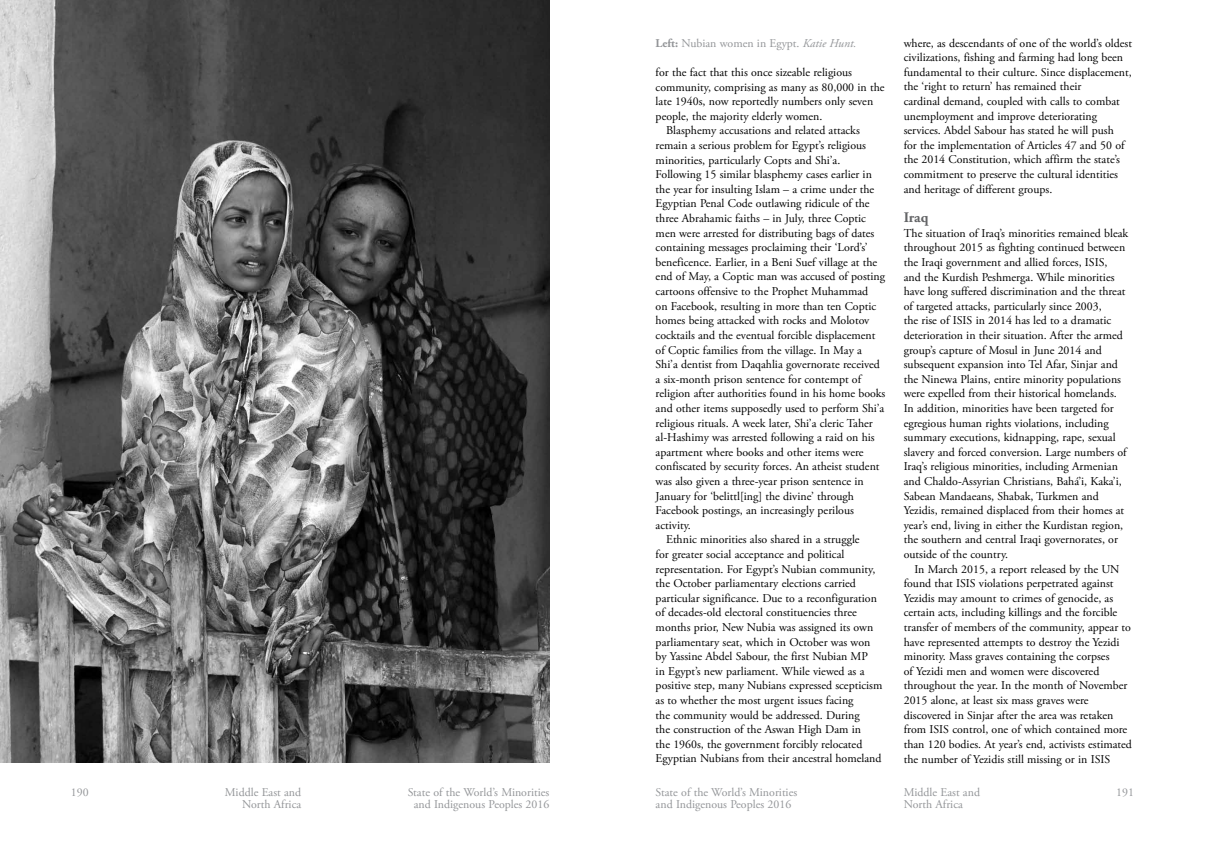
<style>
.page{position:relative;width:1205px;height:851px;background:#fff}
.page>*{position:absolute;margin:0;border:0;box-sizing:border-box;transform-origin:0 0}
.t1{font:700 14.62px "Adobe Garamond Pro";color:#636466}
.t2{font:11.88px/14.6px "Adobe Garamond Pro";color:#000}
.t3{font:11.88px/12.5px "Adobe Garamond Pro";color:#939598}
.s1{font-weight:700}
.s2{font-style:italic}
</style>
<div class="page">
<img style="left:0;top:0;width:549px;height:762px">
<p class="t3" style="left:71px;top:786px;width:19px">190</p>
<p class="t3" style="left:656px;top:37px;width:202px"><span class="s1">Left:</span> Nubian women in Egypt. <span class="s2">Katie Hunt.</span></p>
<p class="t2" style="left:656px;top:65px;width:198px">for the fact that this once sizeable religious</p>
<p class="t2" style="left:656px;top:80px;width:230px">community, comprising as many as 80,000 in the</p>
<p class="t2" style="left:656px;top:95px;width:219px">late 1940s, now reportedly numbers only seven</p>
<p class="t2" style="left:656px;top:109px;width:168px">people, the majority elderly women.</p>
<p class="t2" style="left:666px;top:124px;width:195px">Blasphemy accusations and related attacks</p>
<p class="t2" style="left:656px;top:138px;width:212px">remain a serious problem for Egypt’s religious</p>
<p class="t2" style="left:656px;top:153px;width:186px">minorities, particularly Copts and Shi’a.</p>
<p class="t2" style="left:656px;top:167px;width:218px">Following 15 similar blasphemy cases earlier in</p>
<p class="t2" style="left:656px;top:182px;width:220px">the year for insulting Islam – a crime under the</p>
<p class="t2" style="left:656px;top:197px;width:215px">Egyptian Penal Code outlawing ridicule of the</p>
<p class="t2" style="left:656px;top:211px;width:212px">three Abrahamic faiths – in July, three Coptic</p>
<p class="t2" style="left:656px;top:226px;width:220px">men were arrested for distributing bags of dates</p>
<p class="t2" style="left:656px;top:240px;width:213px">containing messages proclaiming their ‘Lord’s’</p>
<p class="t2" style="left:656px;top:255px;width:223px">beneficence. Earlier, in a Beni Suef village at the</p>
<p class="t2" style="left:656px;top:270px;width:231px">end of May, a Coptic man was accused of posting</p>
<p class="t2" style="left:656px;top:284px;width:214px">cartoons offensive to the Prophet Muhammad</p>
<p class="t2" style="left:656px;top:299px;width:222px">on Facebook, resulting in more than ten Coptic</p>
<p class="t2" style="left:656px;top:313px;width:215px">homes being attacked with rocks and Molotov</p>
<p class="t2" style="left:656px;top:328px;width:221px">cocktails and the eventual forcible displacement</p>
<p class="t2" style="left:656px;top:343px;width:208px">of Coptic families from the village. In May a</p>
<p class="t2" style="left:656px;top:357px;width:226px">Shi’a dentist from Daqahlia governorate received</p>
<p class="t2" style="left:656px;top:372px;width:207px">a six-month prison sentence for contempt of</p>
<p class="t2" style="left:656px;top:386px;width:231px">religion after authorities found in his home books</p>
<p class="t2" style="left:656px;top:401px;width:230px">and other items supposedly used to perform Shi’a</p>
<p class="t2" style="left:656px;top:416px;width:219px">religious rituals. A week later, Shi’a cleric Taher</p>
<p class="t2" style="left:656px;top:430px;width:220px">al-Hashimy was arrested following a raid on his</p>
<p class="t2" style="left:656px;top:445px;width:209px">apartment where books and other items were</p>
<p class="t2" style="left:656px;top:459px;width:225px">confiscated by security forces. An atheist student</p>
<p class="t2" style="left:656px;top:474px;width:210px">was also given a three-year prison sentence in</p>
<p class="t2" style="left:656px;top:489px;width:200px">January for ‘belittl[ing] the divine’ through</p>
<p class="t2" style="left:656px;top:503px;width:200px">Facebook postings, an increasingly perilous</p>
<p class="t2" style="left:656px;top:518px;width:37px">activity.</p>
<p class="t2" style="left:666px;top:532px;width:195px">Ethnic minorities also shared in a struggle</p>
<p class="t2" style="left:656px;top:547px;width:190px">for greater social acceptance and political</p>
<p class="t2" style="left:656px;top:562px;width:221px">representation. For Egypt’s Nubian community,</p>
<p class="t2" style="left:656px;top:576px;width:202px">the October parliamentary elections carried</p>
<p class="t2" style="left:656px;top:591px;width:223px">particular significance. Due to a reconfiguration</p>
<p class="t2" style="left:656px;top:605px;width:203px">of decades-old electoral constituencies three</p>
<p class="t2" style="left:656px;top:620px;width:219px">months prior, New Nubia was assigned its own</p>
<p class="t2" style="left:656px;top:634px;width:216px">parliamentary seat, which in October was won</p>
<p class="t2" style="left:656px;top:649px;width:214px">by Yassine Abdel Sabour, the first Nubian MP</p>
<p class="t2" style="left:656px;top:664px;width:210px">in Egypt’s new parliament. While viewed as a</p>
<p class="t2" style="left:656px;top:678px;width:228px">positive step, many Nubians expressed scepticism</p>
<p class="t2" style="left:656px;top:693px;width:199px">as to whether the most urgent issues facing</p>
<p class="t2" style="left:656px;top:707px;width:206px">the community would be addressed. During</p>
<p class="t2" style="left:656px;top:722px;width:207px">the construction of the Aswan High Dam in</p>
<p class="t2" style="left:656px;top:737px;width:208px">the 1960s, the government forcibly relocated</p>
<p class="t2" style="left:656px;top:751px;width:227px">Egyptian Nubians from their ancestral homeland</p>
<p class="t2" style="left:904px;top:36px;width:230px">where, as descendants of one of the world’s oldest civilizations, fishing and farming had long been fundamental to their culture. Since displacement, the ‘right to return’ has remained their<br>cardinal demand, coupled with calls to combat unemployment and improve deteriorating services. Abdel Sabour has stated he will push<br>for the implementation of Articles 47 and 50 of the 2014 Constitution, which affirm the state’s commitment to preserve the cultural identities and heritage of different groups.</p>
<p class="t1" style="left:904px;top:209px;width:26px">Iraq</p>
<p class="t2" style="left:904px;top:226px;width:226px">The situation of Iraq’s minorities remained bleak throughout 2015 as fighting continued between the Iraqi government and allied forces, ISIS,<br>and the Kurdish Peshmerga. While minorities have long suffered discrimination and the threat of targeted attacks, particularly since 2003,<br>the rise of ISIS in 2014 has led to a dramatic deterioration in their situation. After the armed group’s capture of Mosul in June 2014 and subsequent expansion into Tel Afar, Sinjar and the Ninewa Plains, entire minority populations were expelled from their historical homelands.<br>In addition, minorities have been targeted for egregious human rights violations, including summary executions, kidnapping, rape, sexual slavery and forced conversion. Large numbers of Iraq’s religious minorities, including Armenian and Chaldo-Assyrian Christians, Bahá’i, Kaka’i, Sabean Mandaeans, Shabak, Turkmen and Yezidis, remained displaced from their homes at year’s end, living in either the Kurdistan region, the southern and central Iraqi governorates, or outside of the country.</p>
<p class="t2" style="left:904px;top:562px;width:230px;text-indent:11px">In March 2015, a report released by the UN found that ISIS violations perpetrated against Yezidis may amount to crimes of genocide, as certain acts, including killings and the forcible transfer of members of the community, appear to have represented attempts to destroy the Yezidi minority. Mass graves containing the corpses<br>of Yezidi men and women were discovered throughout the year. In the month of November 2015 alone, at least six mass graves were discovered in Sinjar after the area was retaken from ISIS control, one of which contained more than 120 bodies. At year’s end, activists estimated the number of Yezidis still missing or in ISIS</p>
<p class="t3" style="left:225px;top:786px;width:78px">Middle East and</p>
<p class="t3" style="left:1116px;top:786px;width:19px">191</p>
<p class="t3" style="left:242px;top:798px;width:61px">North Africa</p>
<p class="t3" style="left:408px;top:786px;width:143px;text-align:center">State of the World’s Minorities and Indigenous Peoples 2016</p>
<p class="t3" style="left:656px;top:786px;width:143px">State of the World’s Minorities and Indigenous Peoples 2016</p>
<p class="t3" style="left:904px;top:786px;width:78px">Middle East and<br>North Africa</p>
</div>
